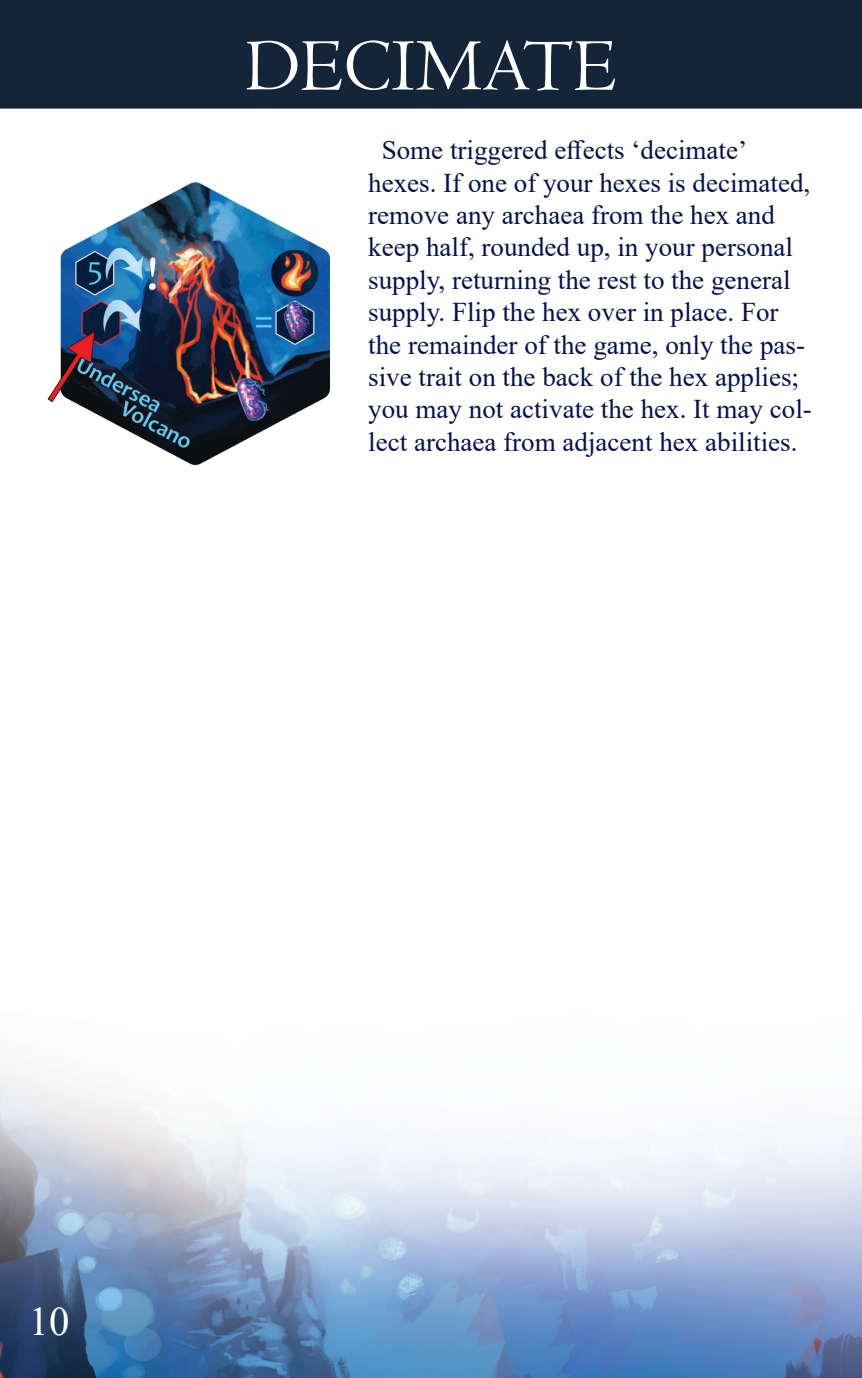
<style>
.page{position:relative;width:862px;height:1378px;background:#fff}
.page>*{position:absolute;margin:0;border:0;box-sizing:border-box;transform-origin:0 0}
.t1{font:76.5px "Centaur";color:#fff}
.t2{font:45px "Berlin Sans FB";color:#fff}
.t3{font:27px/32.4px "Times New Roman";color:#05124e}
</style>
<div class="page">
<img style="left:0;top:0;width:861px;height:1378px">
<img style="left:43px;top:156px;width:304px;height:324px">
<p class="t1" style="left:245px;top:20px;width:373px">DECIMATE</p>
<p class="t3" style="left:368px;top:133px;width:445px;text-indent:14px">Some triggered effects ‘decimate’ hexes. If one of your hexes is decimated, remove any archaea from the hex and keep half, rounded up, in your personal supply, returning the rest to the general supply. Flip the hex over in place. For the remainder of the game, only the pas&shy;sive trait on the back of the hex applies; you may not activate the hex. It may col&shy;lect archaea from adjacent hex abilities.</p>
<h2 class="t2" style="left:29px;top:1309px;width:52px">10<sup>10</sup></h2>
</div>
